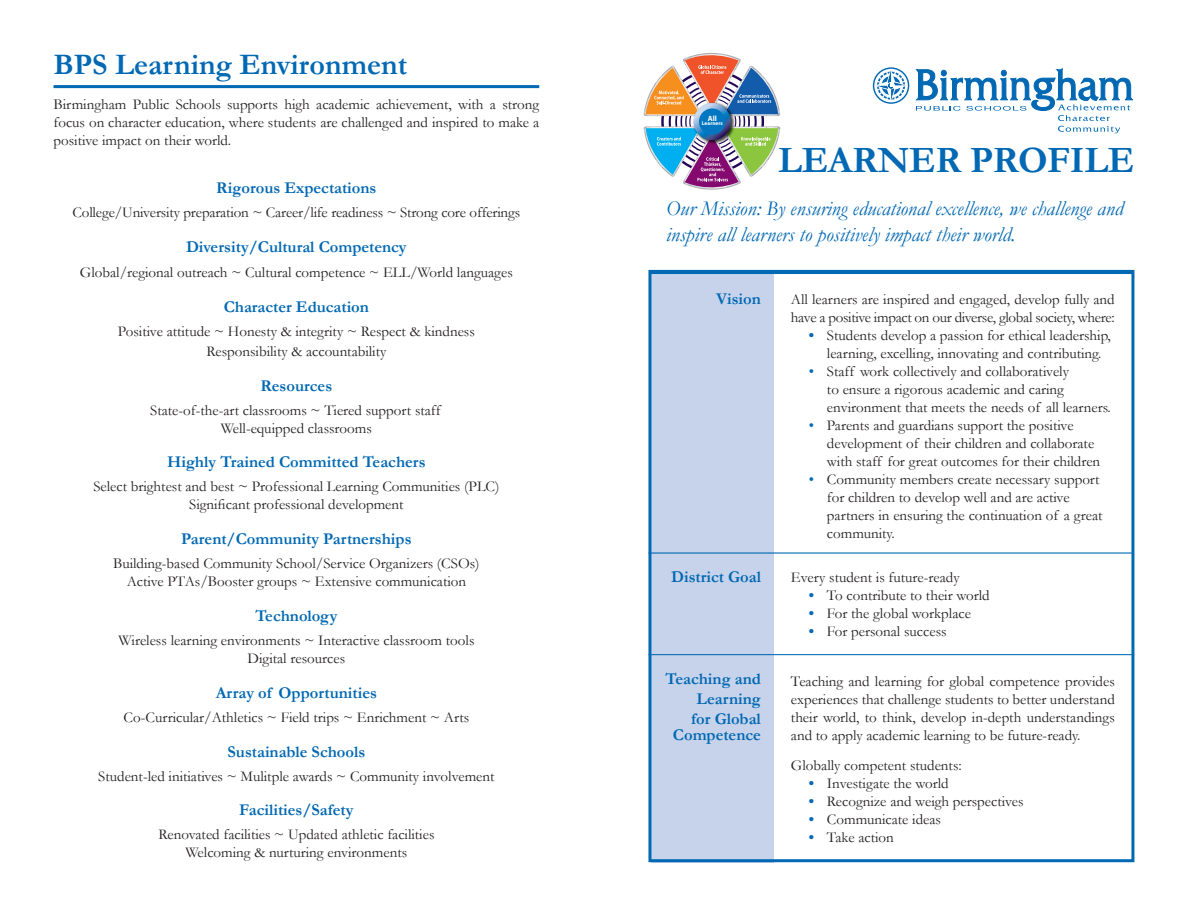
<style>
.page{position:relative;width:1188px;height:918px;background:#fff}
.page>*{position:absolute;margin:0;border:0;box-sizing:border-box;transform-origin:0 0}
.t1{font:700 37.5px "Garamond";letter-spacing:-.01em;color:#0168b3}
.t2{font:700 30px "Garamond";color:#0168b3}
.t3{font:italic 21px/25.2px "Garamond";color:#0168b3}
.t4{font:700 16.5px "Garamond";color:#0168b3}
.t5{font:15px/18px "Garamond";color:#231f20}
.t6{font:15px/18px "Garamond";letter-spacing:-.02em;color:#231f20}
.t7{font:700 7.65px "Myriad Pro";color:#fff}
.t8{font:700 5.4px "Myriad Pro";color:#fff}
.s1{font-weight:700;color:#0168b3}
.s2{color:#0168b3}
</style>
<div class="page">
<hr style="left:54px;top:85px;width:485px;height:3px;background:#0168b3">
<div style="left:651px;top:270px;width:123px;height:592px;background:#c6d3eb"></div>
<div style="left:648px;top:271px;width:486px;height:591px;border:3px solid #0168b3"></div>
<hr style="left:648px;top:270px;width:486px;height:1px;background:#0168b3">
<hr style="left:648px;top:552px;width:486px;height:2px;background:#0168b3">
<hr style="left:648px;top:654px;width:486px;height:1px;background:#0168b3">
<div style="left:873px;top:67px;width:36px;height:37px;border:1px solid #0168b3;border-radius:50%"></div>
<svg style="left:875px;top:70px;width:32px;height:32px"></svg>
<svg style="left:915px;top:67px;width:218px;height:66px"></svg>
<svg style="left:644px;top:53px;width:136px;height:137px"></svg>
<p class="t2" style="left:54px;top:44px;width:355px">BPS Learning Environment</p>
<p class="t5" style="left:54px;top:95px;width:487px;text-align:justify">Birmingham Public Schools supports high academic achievement, with a strong focus on character education, where students are challenged and inspired to make a positive impact on their world.</p>
<p class="t4" style="left:216px;top:177px;width:162px">Rigorous Expectations</p>
<p class="t5" style="left:72px;top:203px;width:449px">College/University preparation ~ Career/life readiness ~ Strong core offerings</p>
<p class="t4" style="left:186px;top:235px;width:222px">Diversity/Cultural Competency</p>
<p class="t5" style="left:80px;top:263px;width:435px">Global/regional outreach ~ Cultural competence ~ ELL/World languages</p>
<p class="t4" style="left:224px;top:296px;width:147px">Character Education</p>
<p class="t5" style="left:118px;top:322px;width:359px">Positive attitude ~ Honesty &amp; integrity ~ Respect &amp; kindness</p>
<p class="t5" style="left:206px;top:342px;width:181px">Responsibility &amp; accountability</p>
<p class="t4" style="left:261px;top:374px;width:73px">Resources</p>
<p class="t5" style="left:150px;top:401px;width:292px">State-of-the-art classrooms ~ Tiered support staff</p>
<p class="t5" style="left:221px;top:419px;width:153px">Well-equipped classrooms</p>
<p class="t4" style="left:167px;top:451px;width:260px">Highly Trained Committed Teachers</p>
<p class="t5" style="left:93px;top:477px;width:408px">Select brightest and best ~ Professional Learning Communities (PLC)</p>
<p class="t5" style="left:189px;top:495px;width:216px">Significant professional development</p>
<p class="t4" style="left:181px;top:528px;width:232px">Parent/Community Partnerships</p>
<p class="t5" style="left:113px;top:554px;width:368px">Building-based Community School/Service Organizers (CSOs)</p>
<p class="t5" style="left:127px;top:572px;width:341px">Active PTAs/Booster groups ~ Extensive communication</p>
<p class="t4" style="left:255px;top:605px;width:84px">Technology</p>
<p class="t5" style="left:118px;top:631px;width:358px">Wireless learning environments ~ Interactive classroom tools</p>
<p class="t5" style="left:248px;top:649px;width:99px">Digital resources</p>
<p class="t4" style="left:216px;top:681px;width:163px">Array of Opportunities</p>
<p class="t5" style="left:124px;top:708px;width:347px">Co-Curricular/Athletics ~ Field trips ~ Enrichment ~ Arts</p>
<p class="t4" style="left:228px;top:740px;width:139px">Sustainable Schools</p>
<p class="t5" style="left:98px;top:767px;width:398px">Student-led initiatives ~ Mulitple awards ~ Community involvement</p>
<p class="t4" style="left:239px;top:799px;width:116px">Facilities/Safety</p>
<p class="t5" style="left:158px;top:825px;width:278px">Renovated facilities ~ Updated athletic facilities</p>
<p class="t5" style="left:186px;top:843px;width:223px">Welcoming &amp; nurturing environments</p>
<p class="t7" style="left:708px;top:113px;width:11px">All</p>
<p class="t8" style="left:702px;top:120px;width:22px">Learners</p>
<p class="t1" style="left:778px;top:134px;width:358px">LEARNER PROFILE</p>
<p class="t3" style="left:666px;top:196px;width:459px">Our Mission: By ensuring educational excellence, we challenge and inspire all learners to positively impact their world.</p>
<p class="t4" style="left:716px;top:288px;width:46px">Vision</p>
<p class="t6" style="left:791px;top:290px;width:325px">All learners are inspired and engaged, develop fully and have a positive impact on our diverse, global society, where:</p>
<p class="t5" style="left:809px;top:326px;width:303px;text-align:center"><span class="s1">•</span> Students develop a passion for ethical leadership, learning, excelling, innovating and contributing.</p>
<p class="t5" style="left:827px;top:362px;width:285px;text-indent:-18px"><span class="s2">•</span> Staff work collectively and collaboratively<br>to ensure a rigorous academic and caring environment that meets the needs of all learners.</p>
<p class="t5" style="left:827px;top:416px;width:275px;text-indent:-18px"><span class="s2">•</span> Parents and guardians support the positive development of their children and collaborate with staff for great outcomes for their children</p>
<p class="t5" style="left:827px;top:470px;width:277px;text-indent:-18px"><span class="s2">•</span> Community members create necessary support for children to develop well and are active partners in ensuring the continuation of a great community.</p>
<p class="t4" style="left:671px;top:566px;width:91px">District Goal</p>
<p class="t5" style="left:791px;top:568px;width:170px">Every student is future-ready</p>
<p class="t5" style="left:809px;top:586px;width:182px"><span class="s1">•</span> To contribute to their world</p>
<p class="t5" style="left:809px;top:604px;width:164px"><span class="s1">•</span> For the global workplace</p>
<p class="t5" style="left:809px;top:622px;width:139px"><span class="s1">•</span> For personal success</p>
<p class="t5" style="left:791px;top:672px;width:325px;text-align:justify">Teaching and learning for global competence provides experiences that challenge students to better understand their world, to think, develop in-depth understandings and to apply academic learning to be future-ready.</p>
<p class="t5" style="left:791px;top:756px;width:172px">Globally competent students:</p>
<p class="t5" style="left:809px;top:774px;width:141px"><span class="s1">•</span> Investigate the world</p>
<p class="t5" style="left:809px;top:792px;width:216px"><span class="s1">•</span> Recognize and weigh perspectives</p>
<p class="t5" style="left:809px;top:810px;width:134px"><span class="s1">•</span> Communicate ideas</p>
<p class="t5" style="left:809px;top:828px;width:86px"><span class="s1">•</span> Take action</p>
<p class="t4" style="left:666px;top:668px;width:97px">Teaching and</p>
<p class="t4" style="left:697px;top:688px;width:66px">Learning</p>
<p class="t4" style="left:691px;top:708px;width:71px">for Global</p>
<p class="t4" style="left:673px;top:724px;width:90px">Competence</p>
</div>
